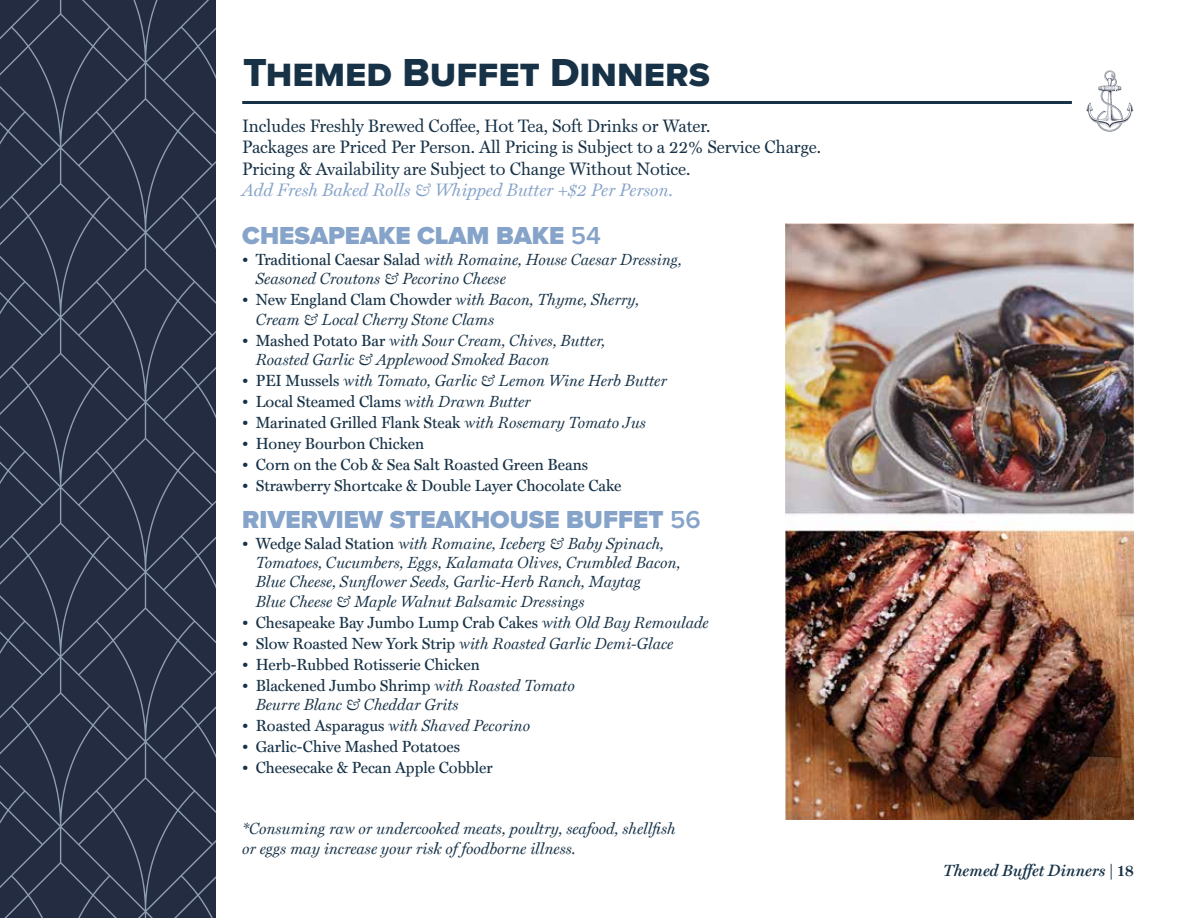
<style>
.page{position:relative;width:1188px;height:918px;background:#fff}
.page>*{position:absolute;margin:0;border:0;box-sizing:border-box;transform-origin:0 0}
.t1{font:40.5px "Proxima Nova Extrabld";color:#173247}
.t2{font:900 25.5px "Proxima Nova";color:#86a3c9}
.t3{font:18px/21.6px "HK Serif";color:#173247}
.t4{font:italic 18px "HK Serif";color:#86a3c9}
.t5{font:italic 600 16.5px "HK Serif";color:#173247}
.t6{font:italic 16.2px/19.4px "HK Serif";color:#173247}
.t7{font:500 16.2px "HK Serif";color:#173247}
.s1{font-weight:600}
.s2{font-weight:500;font-style:normal}
.s3{font-weight:400;font-style:italic}
.s4{font-weight:700;font-style:normal}
</style>
<div class="page">
<svg style="left:0;top:0;width:216px;height:487px;background:#2b3349"></svg>
<svg style="left:0;top:487px;width:216px;height:431px;background:#2b3349"></svg>
<hr style="left:242px;top:101px;width:830px;height:3px;background:#173247">
<svg style="left:1086px;top:70px;width:47px;height:62px"></svg>
<img style="left:785px;top:224px;width:349px;height:595px">
<h1 class="t1" style="left:243px;top:42px;width:469px">Themed Buffet Dinners</h1>
<p class="t3" style="left:242px;top:114px;width:580px">Includes Freshly Brewed Coffee, Hot Tea, Soft Drinks or Water.<br>Packages are Priced Per Person. All Pricing is Subject to a 22% Service Charge.<br>Pricing &amp; Availability are Subject to Change Without Notice.</p>
<p class="t4" style="left:242px;top:178px;width:432px">Add Fresh Baked Rolls &amp; Whipped Butter +$2 Per Person.</p>
<h2 class="t2" style="left:242px;top:216px;width:360px">CHESAPEAKE CLAM BAKE <span class="s1">54</span></h2>
<p class="t6" style="left:256px;top:249px;width:428px;text-indent:-13px"><span class="s2">• Traditional Caesar Salad</span> with Romaine, House Caesar Dressing,<br>Seasoned Croutons &amp; Pecorino Cheese</p>
<p class="t6" style="left:256px;top:289px;width:385px;text-indent:-13px"><span class="s2">• New England Clam Chowder</span> with Bacon, Thyme, Sherry,<br>Cream &amp; Local Cherry Stone Clams</p>
<p class="t6" style="left:256px;top:330px;width:351px;text-indent:-13px"><span class="s2">• Mashed Potato Bar</span> with Sour Cream, Chives, Butter,<br>Roasted Garlic &amp; Applewood Smoked Bacon</p>
<p class="t6" style="left:242px;top:370px;width:426px"><span class="s2">• PEI Mussels</span> with Tomato, Garlic &amp; Lemon Wine Herb Butter</p>
<p class="t7" style="left:242px;top:390px;width:290px">• Local Steamed Clams <span class="s3">with Drawn Butter</span></p>
<p class="t7" style="left:242px;top:411px;width:405px">• Marinated Grilled Flank Steak <span class="s3">with Rosemary Tomato Jus</span></p>
<p class="t7" style="left:242px;top:432px;width:184px">• Honey Bourbon Chicken</p>
<p class="t7" style="left:242px;top:453px;width:347px">• Corn on the Cob &amp; Sea Salt Roasted Green Beans</p>
<p class="t7" style="left:242px;top:474px;width:381px">• Strawberry Shortcake &amp; Double Layer Chocolate Cake</p>
<h2 class="t2" style="left:242px;top:500px;width:460px">RIVERVIEW STEAKHOUSE BUFFET <span class="s1">56</span></h2>
<p class="t6" style="left:256px;top:533px;width:426px;text-indent:-13px"><span class="s2">• Wedge Salad Station</span> with Romaine, Iceberg &amp; Baby Spinach, Tomatoes, Cucumbers, Eggs, Kalamata Olives, Crumbled Bacon, Blue Cheese, Sunflower Seeds, Garlic-Herb Ranch, Maytag<br>Blue Cheese &amp; Maple Walnut Balsamic Dressings</p>
<p class="t7" style="left:242px;top:611px;width:468px">• Chesapeake Bay Jumbo Lump Crab Cakes <span class="s3">with Old Bay Remoulade</span></p>
<p class="t6" style="left:242px;top:633px;width:433px"><span class="s2">• Slow Roasted New York Strip</span> with Roasted Garlic Demi-Glace</p>
<p class="t7" style="left:242px;top:653px;width:239px">• Herb-Rubbed Rotisserie Chicken</p>
<p class="t6" style="left:256px;top:675px;width:321px;text-indent:-13px"><span class="s2">• Blackened Jumbo Shrimp</span> with Roasted Tomato<br>Beurre Blanc &amp; Cheddar Grits</p>
<p class="t6" style="left:242px;top:715px;width:289px"><span class="s2">• Roasted Asparagus</span> with Shaved Pecorino</p>
<p class="t7" style="left:242px;top:735px;width:219px">• Garlic-Chive Mashed Potatoes</p>
<p class="t7" style="left:242px;top:756px;width:252px">• Cheesecake &amp; Pecan Apple Cobbler</p>
<p class="t6" style="left:242px;top:818px;width:435px">*Consuming raw or undercooked meats, poultry, seafood, shellfish or eggs may increase your risk of foodborne illness.</p>
<p class="t5" style="left:943px;top:860px;width:192px">Themed Buffet Dinners <span class="s4">| 18</span></p>
</div>
